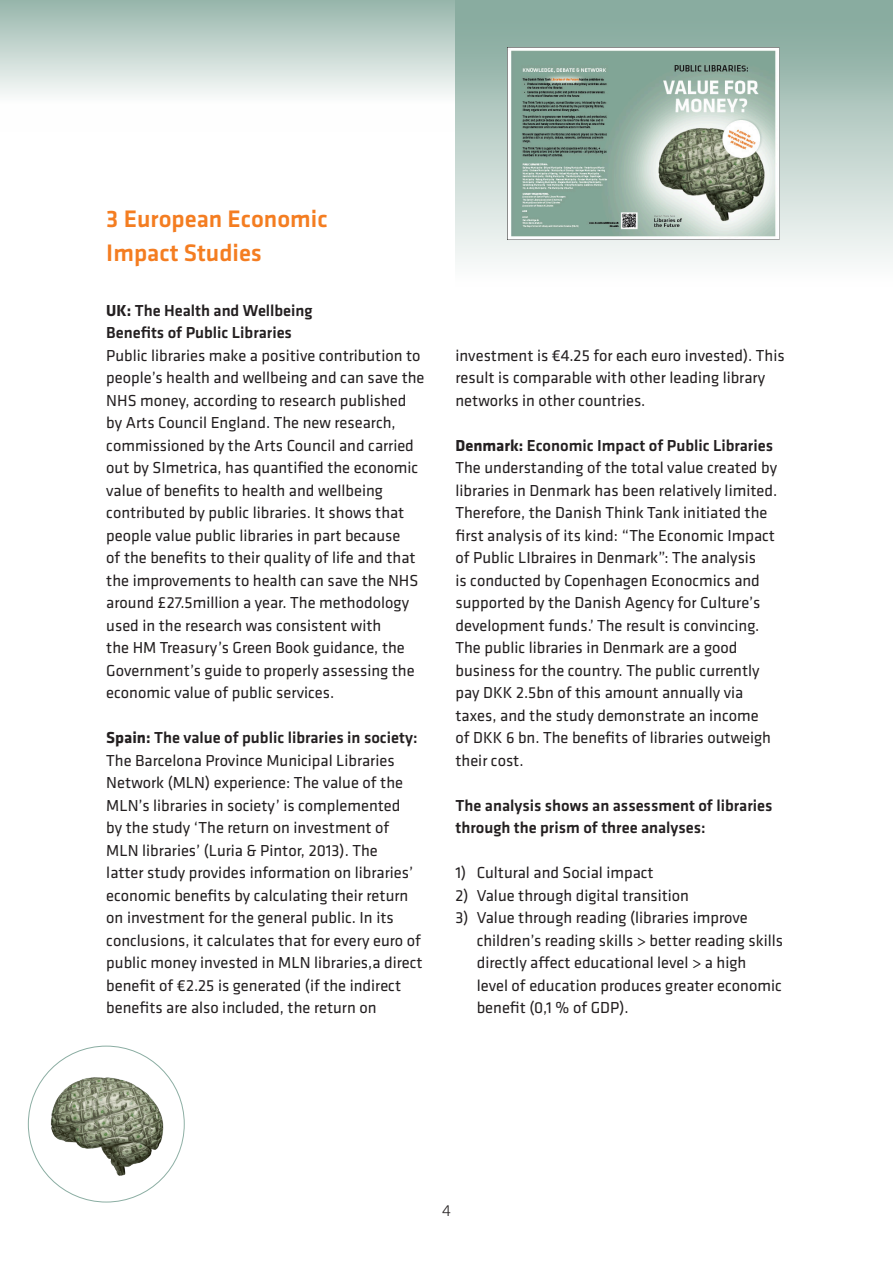
<style>
.page{position:relative;width:893px;height:1263px;background:#fff}
.page>*{position:absolute;margin:0;border:0;box-sizing:border-box;transform-origin:0 0}
.t1{font:500 24.75px "Klavika";color:#f47d21}
.t2{font:16.5px/22.5px "Klavika";color:#231f20}
.t3{font:500 16.5px/22.5px "Klavika";color:#231f20}
.t4{font:300 16.5px "Klavika";color:#231f20}
.s1{font-weight:700}
</style>
<div class="page">
<div style="left:0;top:0;width:893px;height:132px;background:linear-gradient(to bottom,#9ab8ae,#fff)"></div>
<img style="left:47px;top:1074px;width:119px;height:111px">
<div style="left:456px;top:0;width:437px;height:286px;background:linear-gradient(to bottom,#7fa598,#fff)"></div>
<img style="left:507px;top:47px;width:272px;height:193px">
<p class="t1" style="left:106px;top:202px;width:223px">3 European Economic</p>
<p class="t1" style="left:106px;top:236px;width:157px">Impact Studies</p>
<p class="t3" style="left:106px;top:298px;width:208px"><span class="s1">UK:</span> The Health and Wellbeing</p>
<p class="t3" style="left:106px;top:321px;width:187px">Benefits of Public Libraries</p>
<p class="t2" style="left:106px;top:343px;width:320px">Public libraries make a positive contribution to people’s health and wellbeing and can save the NHS money, according to research published by Arts Council England. The new research, commissioned by the Arts Council and carried out by SImetrica, has quantified the economic value of benefits to health and wellbeing contributed by public libraries. It shows that people value public libraries in part because<br>of the benefits to their quality of life and that the improvements to health can save the NHS around £27.5million a year. The methodology used in the research was consistent with<br>the HM Treasury’s Green Book guidance, the Government’s guide to properly assessing the economic value of public services.</p>
<p class="t3" style="left:106px;top:726px;width:313px"><span class="s1">Spain:</span> The value of public libraries in society:</p>
<p class="t2" style="left:106px;top:748px;width:318px">The Barcelona Province Municipal Libraries Network (MLN) experience: The value of the MLN’s libraries in society’ is complemented<br>by the study ‘The return on investment of MLN libraries’ (Luria &amp; Pintor, 2013). The<br>latter study provides information on libraries’ economic benefits by calculating their return on investment for the general public. In its conclusions, it calculates that for every euro of public money invested in MLN libraries,a direct benefit of €2.25 is generated (if the indirect benefits are also included, the return on</p>
<p class="t2" style="left:455px;top:343px;width:331px">investment is €4.25 for each euro invested). This result is comparable with other leading library networks in other countries.</p>
<p class="t3" style="left:455px;top:433px;width:319px"><span class="s1">Denmark:</span> Economic Impact of Public Libraries</p>
<p class="t2" style="left:455px;top:456px;width:323px">The understanding of the total value created by libraries in Denmark has been relatively limited.</p>
<p class="t2" style="left:455px;top:501px;width:321px">Therefore, the Danish Think Tank initiated the first analysis of its kind: “The Economic Impact of Public LIbraires in Denmark”: The analysis<br>is conducted by Copenhagen Econocmics and supported by the Danish Agency for Culture’s development funds.’ The result is convincing.<br>The public libraries in Denmark are a good business for the country. The public currently pay DKK 2.5bn of this amount annually via taxes, and the study demonstrate an income of DKK 6 bn. The benefits of libraries outweigh their cost.</p>
<p class="t3" style="left:455px;top:793px;width:318px">The analysis shows an assessment of libraries through the prism of three analyses:</p>
<p class="t2" style="left:455px;top:861px;width:200px">1) Cultural and Social impact</p>
<p class="t2" style="left:455px;top:883px;width:235px">2) Value through digital transition</p>
<p class="t2" style="left:477px;top:906px;width:308px;text-indent:-21px">3) Value through reading (libraries improve children’s reading skills &gt; better reading skills directly affect educational level &gt; a high<br>level of education produces greater economic benefit (0,1 % of GDP).</p>
<p class="t4" style="left:442px;top:1200px;width:10px">4</p>
</div>
